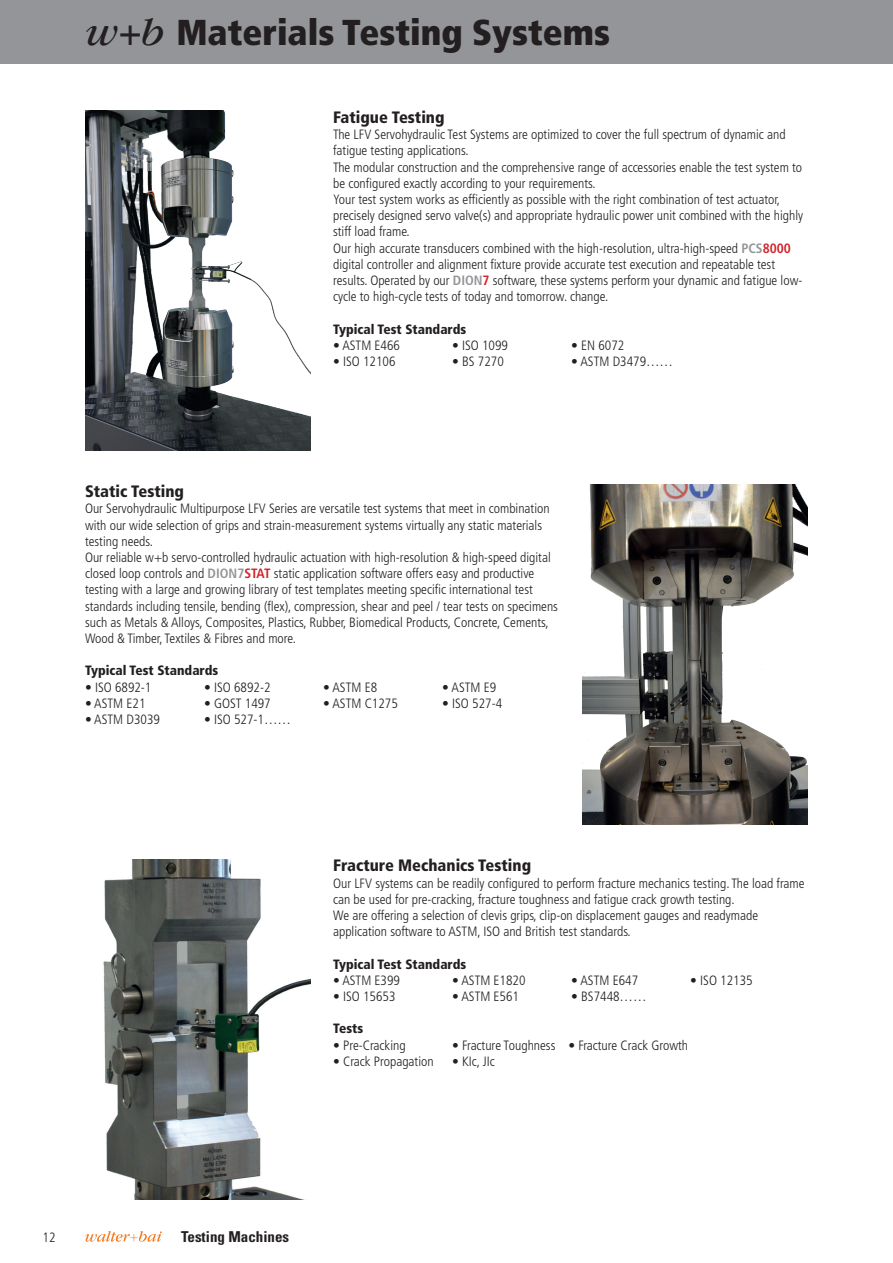
<style>
.page{position:relative;width:893px;height:1263px;background:#fff}
.page>*{position:absolute;margin:0;border:0;box-sizing:border-box;transform-origin:0 0}
.t1{font:900 condensed 36px "Frutiger LT Pro";color:#231f20}
.t2{font:900 condensed 16.5px "Frutiger LT Pro";color:#231f20}
.t3{font:700 condensed 15px "Univers LT Std";color:#231f20}
.t4{font:300 condensed 13.5px/16.2px "Frutiger LT Pro";color:#231f20}
.t5{font:900 condensed 13.5px "Frutiger LT Pro";color:#231f20}
.s1{font-family:"Garamond";font-weight:400;font-style:italic;font-stretch:normal;font-size:42px}
.s2{font-family:"Garamond";font-weight:400;font-style:italic;font-stretch:normal;font-size:39px}
.s3{font-weight:700;color:#939598}
.s4{font-weight:700;color:#d1232a}
</style>
<div class="page">
<div style="left:0;top:0;width:893px;height:64px;background:#939598"></div>
<svg style="left:85px;top:1231px;width:77px;height:11px"></svg>
<img style="left:85px;top:111px;width:225px;height:340px">
<img style="left:582px;top:485px;width:226px;height:340px">
<img style="left:103px;top:859px;width:208px;height:340px">
<h1 class="t1" style="left:85px;top:10px;width:527px"><span class="s1">w</span><span class="s2">+</span><span class="s1">b</span> Materials Testing Systems</h1>
<p class="t2" style="left:333px;top:107px;width:113px">Fatigue Testing</p>
<p class="t4" style="left:333px;top:127px;width:472px">The LFV Servohydraulic Test Systems are optimized to cover the full spectrum of dynamic and fatigue testing applications.<br>The modular construction and the comprehensive range of accessories enable the test system to be configured exactly according to your requirements.<br>Your test system works as efficiently as possible with the right combination of test actuator, precisely designed servo valve(s) and appropriate hydraulic power unit combined with the highly stiff load frame.<br>Our high accurate transducers combined with the high-resolution, ultra-high-speed <span class="s3">PCS</span><span class="s4">8000 </span>digital controller and alignment fixture provide accurate test execution and repeatable test results. Operated by our <span class="s3">DION</span><span class="s4">7</span> software, these systems perform your dynamic and fatigue low&shy;cycle to high-cycle tests of today and tomorrow. change.</p>
<p class="t5" style="left:333px;top:321px;width:135px">Typical Test Standards</p>
<p class="t4" style="left:333px;top:337px;width:68px">• ASTM E466</p>
<p class="t4" style="left:452px;top:337px;width:57px">• ISO 1099</p>
<p class="t4" style="left:571px;top:337px;width:55px">• EN 6072</p>
<p class="t4" style="left:333px;top:353px;width:64px">• ISO 12106</p>
<p class="t4" style="left:452px;top:353px;width:53px">• BS 7270</p>
<p class="t4" style="left:571px;top:353px;width:103px">• ASTM D3479……</p>
<p class="t2" style="left:85px;top:481px;width:101px">Static Testing</p>
<p class="t4" style="left:85px;top:501px;width:474px">Our Servohydraulic Multipurpose LFV Series are versatile test systems that meet in combination with our wide selection of grips and strain-measurement systems virtually any static materials testing needs.<br>Our reliable w+b servo-controlled hydraulic actuation with high-resolution &amp; high-speed digital closed loop controls and <span class="s3">DION7</span><span class="s4">STAT</span> static application software offers easy and productive testing with a large and growing library of test templates meeting specific international test standards including tensile, bending (flex), compression, shear and peel / tear tests on specimens such as Metals &amp; Alloys, Composites, Plastics, Rubber, Biomedical Products, Concrete, Cements, Wood &amp; Timber, Textiles &amp; Fibres and more.</p>
<p class="t5" style="left:85px;top:662px;width:135px">Typical Test Standards</p>
<p class="t4" style="left:85px;top:679px;width:68px">• ISO 6892-1</p>
<p class="t4" style="left:204px;top:679px;width:68px">• ISO 6892-2</p>
<p class="t4" style="left:323px;top:679px;width:55px">• ASTM E8</p>
<p class="t4" style="left:442px;top:679px;width:55px">• ASTM E9</p>
<p class="t4" style="left:85px;top:695px;width:62px">• ASTM E21</p>
<p class="t4" style="left:204px;top:695px;width:68px">• GOST 1497</p>
<p class="t4" style="left:323px;top:695px;width:76px">• ASTM C1275</p>
<p class="t4" style="left:442px;top:695px;width:61px">• ISO 527-4</p>
<p class="t4" style="left:85px;top:711px;width:76px">• ASTM D3039</p>
<p class="t4" style="left:204px;top:711px;width:88px">• ISO 527-1……</p>
<p class="t2" style="left:333px;top:856px;width:200px">Fracture Mechanics Testing</p>
<p class="t4" style="left:333px;top:875px;width:473px">Our LFV systems can be readily configured to perform fracture mechanics testing. The load frame can be used for pre-cracking, fracture toughness and fatigue crack growth testing.<br>We are offering a selection of clevis grips, clip-on displacement gauges and readymade application software to ASTM, ISO and British test standards.</p>
<p class="t5" style="left:333px;top:956px;width:135px">Typical Test Standards</p>
<p class="t4" style="left:333px;top:972px;width:68px">• ASTM E399</p>
<p class="t4" style="left:452px;top:972px;width:75px">• ASTM E1820</p>
<p class="t4" style="left:571px;top:972px;width:68px">• ASTM E647</p>
<p class="t4" style="left:690px;top:972px;width:64px">• ISO 12135</p>
<p class="t4" style="left:333px;top:988px;width:64px">• ISO 15653</p>
<p class="t4" style="left:452px;top:988px;width:68px">• ASTM E561</p>
<p class="t4" style="left:571px;top:988px;width:77px">• BS7448……</p>
<p class="t5" style="left:333px;top:1020px;width:32px">Tests</p>
<p class="t4" style="left:333px;top:1037px;width:74px">• Pre-Cracking</p>
<p class="t4" style="left:452px;top:1037px;width:237px">• Fracture Toughness • Fracture Crack Growth</p>
<p class="t4" style="left:333px;top:1053px;width:102px">• Crack Propagation</p>
<p class="t4" style="left:452px;top:1053px;width:44px">• KIc, JIc</p>
<p class="t4" style="left:43px;top:1229px;width:14px">12</p>
<p class="t3" style="left:181px;top:1227px;width:110px">Testing Machines</p>
</div>
